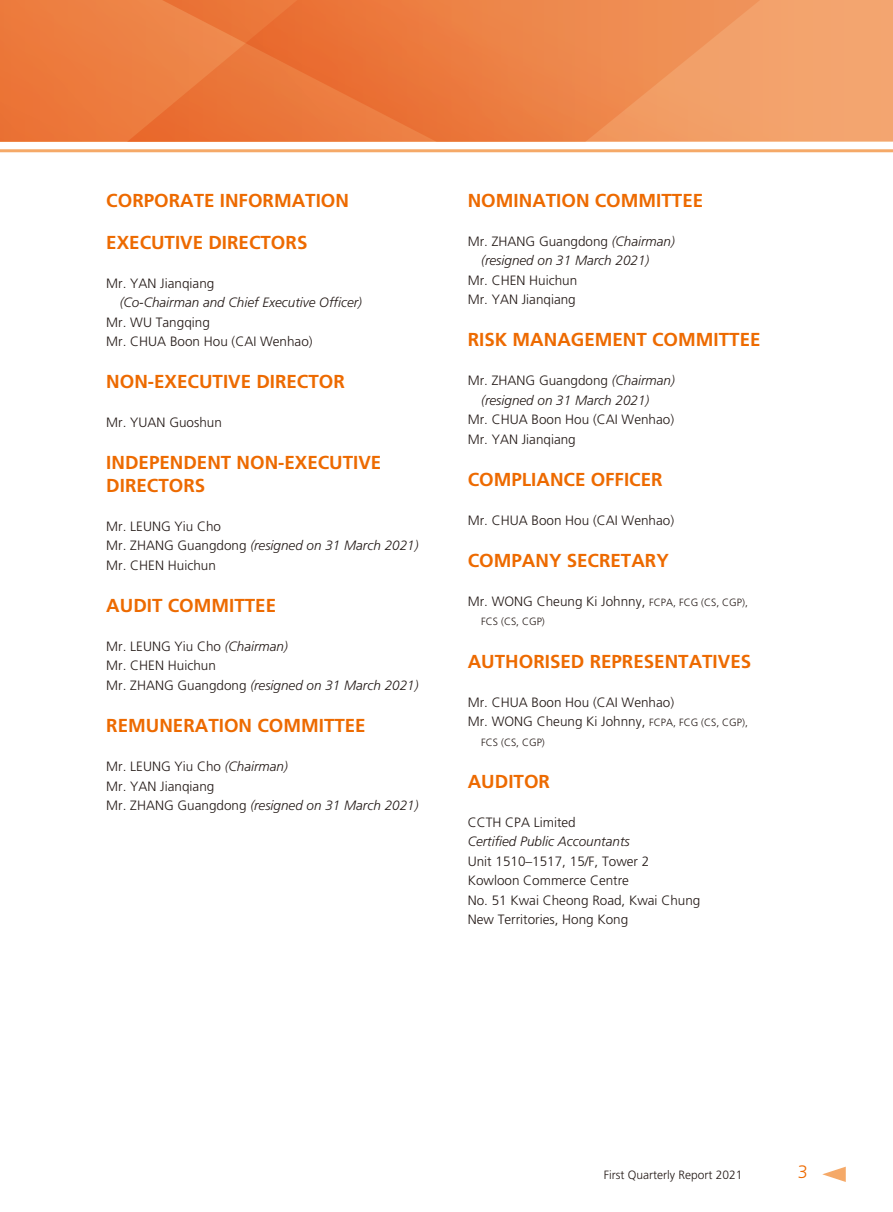
<style>
.page{position:relative;width:893px;height:1212px;background:#fff}
.page>*{position:absolute;margin:0;border:0;box-sizing:border-box;transform-origin:0 0}
.t1{font:700 18.75px/22.5px "Frutiger LT Std";color:#ed6a00}
.t2{font:300 18px "Frutiger LT Std";color:#ed6a00}
.t3{font:300 13.5px/19.5px "Frutiger LT Std";color:#231916}
.t4{font:italic 300 13.5px/19.5px "Frutiger LT Std";color:#231916}
.t5{font:300 12px "Frutiger LT Std";color:#231916}
.t6{font:300 10.5px "Frutiger LT Std";color:#231916}
.s1{font-style:italic}
.s2{font-style:normal}
.s3{font-size:10.5px}
</style>
<div class="page">
<svg style="left:0;top:0;width:893px;height:3px;background:#ed874b"></svg>
<svg style="left:0;top:3px;width:893px;height:138px;background:#ed864b"></svg>
<hr style="left:0;top:149px;width:893px;height:3px;background:#f5a968">
<svg style="left:822px;top:1166px;width:24px;height:16px"></svg>
<h1 class="t1" style="left:106px;top:189px;width:244px">CORPORATE INFORMATION</h1>
<h1 class="t1" style="left:106px;top:231px;width:203px">EXECUTIVE DIRECTORS</h1>
<p class="t3" style="left:106px;top:274px;width:110px">Mr. YAN Jianqiang</p>
<p class="t4" style="left:120px;top:293px;width:244px">(Co-Chairman and Chief Executive Officer)</p>
<p class="t3" style="left:106px;top:313px;width:208px">Mr. WU Tangqing<br>Mr. CHUA Boon Hou (CAI Wenhao)</p>
<h1 class="t1" style="left:106px;top:371px;width:240px">NON-EXECUTIVE DIRECTOR</h1>
<p class="t3" style="left:106px;top:413px;width:117px">Mr. YUAN Guoshun</p>
<h1 class="t1" style="left:106px;top:452px;width:277px">INDEPENDENT NON-EXECUTIVE<br>DIRECTORS</h1>
<p class="t3" style="left:106px;top:517px;width:314px">Mr. LEUNG Yiu Cho<br>Mr. ZHANG Guangdong <span class="s1">(resigned on 31 March 2021)<br></span>Mr. CHEN Huichun</p>
<h1 class="t1" style="left:106px;top:594px;width:171px">AUDIT COMMITTEE</h1>
<p class="t3" style="left:106px;top:637px;width:314px">Mr. LEUNG Yiu Cho <span class="s1">(Chairman)<br></span>Mr. CHEN Huichun<br>Mr. ZHANG Guangdong <span class="s1">(resigned on 31 March 2021)</span></p>
<h1 class="t1" style="left:106px;top:714px;width:261px">REMUNERATION COMMITTEE</h1>
<p class="t3" style="left:106px;top:757px;width:314px">Mr. LEUNG Yiu Cho <span class="s1">(Chairman)<br></span>Mr. YAN Jianqiang<br>Mr. ZHANG Guangdong <span class="s1">(resigned on 31 March 2021)</span></p>
<h1 class="t1" style="left:468px;top:189px;width:237px">NOMINATION COMMITTEE</h1>
<p class="t4" style="left:481px;top:232px;width:195px;text-indent:-14px"><span class="s2">Mr. ZHANG Guangdong</span> (Chairman) (resigned on 31 March 2021)</p>
<p class="t3" style="left:468px;top:271px;width:111px">Mr. CHEN Huichun<br>Mr. YAN Jianqiang</p>
<h1 class="t1" style="left:468px;top:329px;width:294px">RISK MANAGEMENT COMMITTEE</h1>
<p class="t4" style="left:481px;top:371px;width:195px;text-indent:-14px"><span class="s2">Mr. ZHANG Guangdong</span> (Chairman) (resigned on 31 March 2021)</p>
<p class="t3" style="left:468px;top:410px;width:208px">Mr. CHUA Boon Hou (CAI Wenhao)<br>Mr. YAN Jianqiang</p>
<h1 class="t1" style="left:468px;top:468px;width:196px">COMPLIANCE OFFICER</h1>
<p class="t3" style="left:468px;top:511px;width:208px">Mr. CHUA Boon Hou (CAI Wenhao)</p>
<h1 class="t1" style="left:468px;top:549px;width:203px">COMPANY SECRETARY</h1>
<p class="t3" style="left:468px;top:592px;width:282px">Mr. WONG Cheung Ki Johnny, <span class="s3">FCPA, FCG (CS, CGP),</span></p>
<p class="t6" style="left:481px;top:616px;width:65px">FCS (CS, CGP)</p>
<h1 class="t1" style="left:468px;top:650px;width:285px">AUTHORISED REPRESENTATIVES</h1>
<p class="t3" style="left:468px;top:692px;width:282px">Mr. CHUA Boon Hou (CAI Wenhao)<br>Mr. WONG Cheung Ki Johnny, <span class="s3">FCPA, FCG (CS, CGP),</span></p>
<p class="t6" style="left:481px;top:736px;width:65px">FCS (CS, CGP)</p>
<h1 class="t1" style="left:468px;top:770px;width:84px">AUDITOR</h1>
<p class="t3" style="left:468px;top:812px;width:110px">CCTH CPA Limited</p>
<p class="t4" style="left:468px;top:832px;width:163px">Certified Public Accountants</p>
<p class="t3" style="left:468px;top:851px;width:234px">Unit 1510–1517, 15/F, Tower 2<br>Kowloon Commerce Centre<br>No. 51 Kwai Cheong Road, Kwai Chung<br>New Territories, Hong Kong</p>
<p class="t5" style="left:604px;top:1168px;width:140px">First Quarterly Report 2021</p>
<h2 class="t2" style="left:798px;top:1162px;width:12px">3</h2>
</div>
